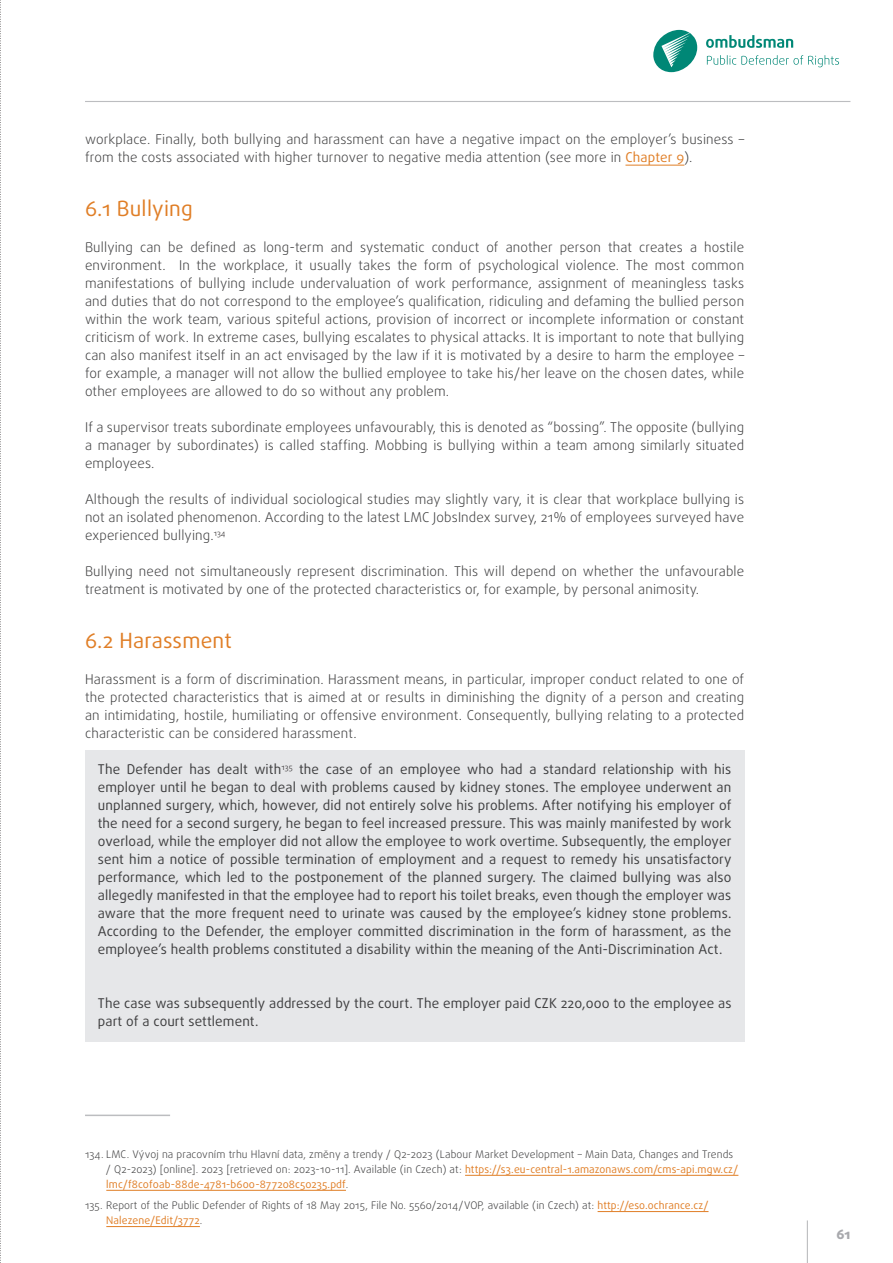
<style>
.page{position:relative;width:893px;height:1263px;background:#fff}
.page>*{position:absolute;margin:0;border:0;box-sizing:border-box;transform-origin:0 0}
.Nadpis-H3{font:21px "Daxline Pro";letter-spacing:.01em;color:#e07e26}
.normal_text{font:300 13.5px/18px "Daxline Pro";letter-spacing:.01em;color:#3e3e3f;text-align:justify}
.box{font:13.5px/18px "Daxline Pro";letter-spacing:.01em;color:#3e3e3f;text-align:justify}
.t1{font:800 13.5px "Daxline Pro";color:#a8a9ad}
.numbering{font:300 10.5px/15px "Daxline Pro";letter-spacing:.01em;color:#3e3e3f}
.s1{font-weight:400;color:#e07e26}
</style>
<div class="page">
<hr style="left:807px;top:1220px;width:1px;height:43px;background:#bcbdc0">
<hr style="left:85px;top:101px;width:765px;height:1px;background:#bcbdc0">
<svg style="left:653px;top:30px;width:186px;height:42px"></svg>
<div style="left:85px;top:922px;width:659px;height:97px;background:#e6e7e9"></div>
<hr style="left:625px;top:165px;width:59px;height:1px;background:#e07e26">
<div style="left:85px;top:751px;width:659px;height:219px;background:#e6e7e9"></div>
<div style="left:85px;top:985px;width:659px;height:57px;background:#e6e7e9"></div>
<hr style="left:85px;top:1114px;width:85px;height:2px;background:#bcbdc0">
<hr style="left:465px;top:1175px;width:273px;height:1px;background:#e07e26">
<hr style="left:106px;top:1190px;width:240px;height:1px;background:#e07e26">
<hr style="left:598px;top:1211px;width:110px;height:1px;background:#e07e26">
<hr style="left:106px;top:1226px;width:94px;height:1px;background:#e07e26">
<svg style="left:0;top:0;width:1px;height:1263px"></svg>
<p class="normal_text" style="left:85px;top:130px;width:661px">workplace. Finally, both bullying and harassment can have a negative impact on the employer’s business – from the costs associated with higher turnover to negative media attention (see more in <span class="s1">Chapter 9</span>).</p>
<h3 class="Nadpis-H3" style="left:85px;top:195px;width:109px">6.1 Bullying</h3>
<p class="normal_text" style="left:85px;top:238px;width:661px">Bullying can be defined as long-term and systematic conduct of another person that creates a hostile environment. In the workplace, it usually takes the form of psychological violence. The most common manifestations of bullying include undervaluation of work performance, assignment of meaningless tasks and duties that do not correspond to the employee’s qualification, ridiculing and defaming the bullied person within the work team, various spiteful actions, provision of incorrect or incomplete information or constant criticism of work. In extreme cases, bullying escalates to physical attacks. It is important to note that bullying can also manifest itself in an act envisaged by the law if it is motivated by a desire to harm the employee – for example, a manager will not allow the bullied employee to take his/her leave on the chosen dates, while other employees are allowed to do so without any problem.</p>
<p class="normal_text" style="left:85px;top:418px;width:661px">If a supervisor treats subordinate employees unfavourably, this is denoted as “bossing”. The opposite (bullying a manager by subordinates) is called staffing. Mobbing is bullying within a team among similarly situated employees.</p>
<p class="normal_text" style="left:85px;top:490px;width:661px">Although the results of individual sociological studies may slightly vary, it is clear that workplace bullying is not an isolated phenomenon. According to the latest LMC JobsIndex survey, 21% of employees surveyed have experienced bullying.<sup>134</sup></p>
<p class="normal_text" style="left:85px;top:562px;width:661px">Bullying need not simultaneously represent discrimination. This will depend on whether the unfavourable treatment is motivated by one of the protected characteristics or, for example, by personal animosity.</p>
<h3 class="Nadpis-H3" style="left:85px;top:627px;width:148px">6.2 Harassment</h3>
<p class="normal_text" style="left:85px;top:670px;width:661px">Harassment is a form of discrimination. Harassment means, in particular, improper conduct related to one of the protected characteristics that is aimed at or results in diminishing the dignity of a person and creating an intimidating, hostile, humiliating or offensive environment. Consequently, bullying relating to a protected characteristic can be considered harassment.</p>
<p class="box" style="left:98px;top:760px;width:635px">The Defender has dealt with<sup>135</sup> the case of an employee who had a standard relationship with his employer until he began to deal with problems caused by kidney stones. The employee underwent an unplanned surgery, which, however, did not entirely solve his problems. After notifying his employer of the need for a second surgery, he began to feel increased pressure. This was mainly manifested by work overload, while the employer did not allow the employee to work overtime. Subsequently, the employer sent him a notice of possible termination of employment and a request to remedy his unsatisfactory performance, which led to the postponement of the planned surgery. The claimed bullying was also allegedly manifested in that the employee had to report his toilet breaks, even though the employer was aware that the more frequent need to urinate was caused by the employee’s kidney stone problems.<br>According to the Defender, the employer committed discrimination in the form of harassment, as the employee’s health problems constituted a disability within the meaning of the Anti-Discrimination Act.</p>
<p class="box" style="left:98px;top:994px;width:635px">The case was subsequently addressed by the court. The employer paid CZK 220,000 to the employee as part of a court settlement.</p>
<p class="numbering" style="left:106px;top:1147px;width:634px;text-indent:-21px">134. LMC. Vývoj na pracovním trhu Hlavní data, změny a trendy / Q2-2023 (Labour Market Development – Main Data, Changes and Trends / Q2-2023) [online]. 2023 [retrieved on: 2023-10-11]. Available (in Czech) at: <span class="s1">https://s3.eu-central-1.amazonaws.com/cms-api.mgw.cz/ lmc/f8c0f0ab-88de-4781-b600-877208c50235.pdf</span>.</p>
<p class="numbering" style="left:106px;top:1198px;width:604px;text-indent:-21px">135. Report of the Public Defender of Rights of 18 May 2015, File No. 5560/2014/VOP, available (in Czech) at: <span class="s1">http://eso.ochrance.cz/<br>Nalezene/Edit/3772</span>.</p>
<p class="t1" style="left:836px;top:1225px;width:16px">61</p>
</div>
